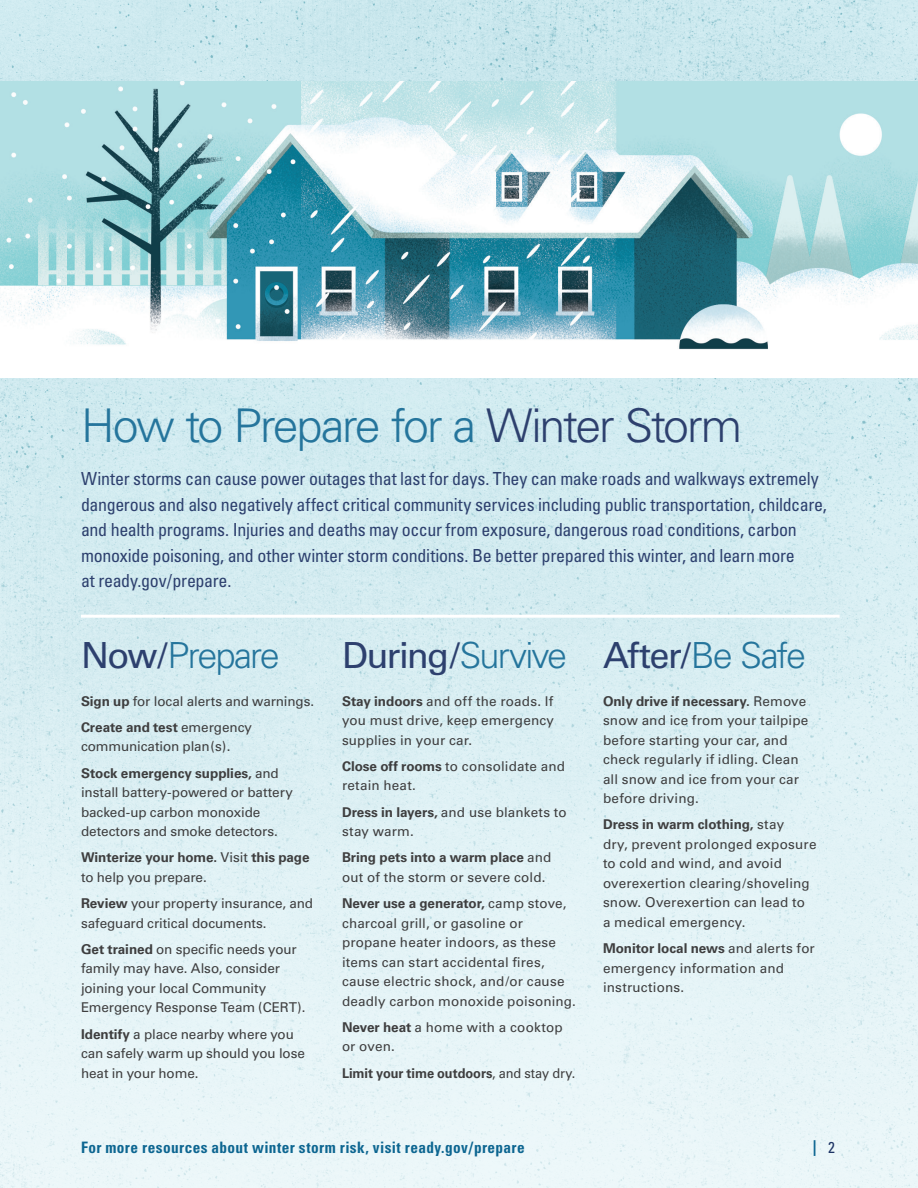
<style>
.page{position:relative;width:918px;height:1188px;background:#fff}
.page>*{position:absolute;margin:0;border:0;box-sizing:border-box;transform-origin:0 0}
.t1{font:300 46.5px "Univers";letter-spacing:-.05em;color:#25759c}
.H3{font:36px "Univers";letter-spacing:-.045em;color:#2d406e}
.t2{font:300 36px "Univers";letter-spacing:-.05em;color:#25759c}
.t3{font:condensed 18px/25.5px "Univers";letter-spacing:-.015em;color:#2d406e}
.t4{font:700 condensed 15.75px "Univers";letter-spacing:.03em;color:#0d6691}
.t5{font:13.5px/19.5px "Univers";letter-spacing:.005em;color:#3e3e3f}
.t6{font:700 13.5px/19.5px "Univers";letter-spacing:-.005em;color:#3e3e3f}
.t7{font:700 13.5px "Univers";letter-spacing:-.005em;color:#3e3e3f;scale:.95 1}
.s1{color:#2d406e}
.s2{font-weight:400;color:#2d406e}
.s3{font-weight:700}
.s4{font-weight:400}
.s5{font-weight:300;color:#25759c}
.s6{font-weight:400;color:#1d3465}
</style>
<div class="page">
<img style="left:0;top:0;width:918px;height:1188px">
<hr style="left:81px;top:615px;width:759px;height:3px;background:#fff">
<img style="left:0;top:81px;width:918px;height:297px">
<h2 class="t1" style="left:81px;top:397px;width:663px">How to Prepare for a <span class="s1">Winter Storm</span></h2>
<p class="t3" style="left:81px;top:466px;width:747px">Winter storms can cause power outages that last for days. They can make roads and walkways extremely dangerous and also negatively affect critical community services including public transportation, childcare, and health programs. Injuries and deaths may occur from exposure, dangerous road conditions, carbon monoxide poisoning, and other winter storm conditions. Be better prepared this winter, and learn more<br>at ready.gov/prepare.</p>
<h3 class="t2" style="left:81px;top:634px;width:200px"><span class="s2">Now/</span>Prepare</h3>
<p class="t5" style="left:81px;top:691px;width:235px"><span class="s3">Sign up</span> for local alerts and warnings.</p>
<p class="t5" style="left:81px;top:717px;width:172px"><span class="s3">Create and test</span> emergency communication plan(s).</p>
<p class="t5" style="left:81px;top:763px;width:213px"><span class="s3">Stock emergency supplies,</span> and install battery-powered or battery backed-up carbon monoxide detectors and smoke detectors.</p>
<p class="t6" style="left:81px;top:848px;width:230px">Winterize your home. <span class="s4">Visit</span> this page <span class="s4">to help you prepare.</span></p>
<p class="t5" style="left:81px;top:894px;width:234px"><span class="s3">Review</span> your property insurance, and safeguard critical documents.</p>
<p class="t5" style="left:81px;top:939px;width:226px"><span class="s3">Get trained</span> on specific needs your family may have. Also, consider joining your local Community<br>Emergency Response Team (CERT).</p>
<p class="t5" style="left:81px;top:1024px;width:226px"><span class="s3">Identify</span> a place nearby where you can safely warm up should you lose heat in your home.</p>
<p class="H3" style="left:342px;top:634px;width:227px">During/<span class="s5">Survive</span></p>
<p class="t5" style="left:342px;top:691px;width:214px;text-align:justify"><span class="s3">Stay indoors</span> and off the roads. If you must drive, keep emergency supplies in your car.</p>
<p class="t5" style="left:342px;top:756px;width:225px"><span class="s3">Close off rooms</span> to consolidate and retain heat.</p>
<p class="t5" style="left:342px;top:802px;width:226px"><span class="s3">Dress in layers,</span> and use blankets to stay warm.</p>
<p class="t5" style="left:342px;top:848px;width:211px"><span class="s3">Bring pets into a warm place</span> and out of the storm or severe cold.</p>
<p class="t5" style="left:342px;top:894px;width:235px"><span class="s3">Never use a generator,</span> camp stove, charcoal grill, or gasoline or propane heater indoors, as these items can start accidental fires, cause electric shock, and/or cause deadly carbon monoxide poisoning.</p>
<p class="t5" style="left:342px;top:1017px;width:222px"><span class="s3">Never heat</span> a home with a cooktop or oven.</p>
<p class="t7" style="left:342px;top:1065px;width:247px">Limit your time outdoors<span class="s4">, and stay dry.</span></p>
<p class="t4" style="left:81px;top:1138px;width:445px">For more resources about winter storm risk, visit ready.gov/prepare</p>
<h3 class="H3" style="left:603px;top:634px;width:205px">After/<span class="s5">Be Safe</span></h3>
<p class="t5" style="left:603px;top:691px;width:207px"><span class="s3">Only drive if necessary.</span> Remove snow and ice from your tailpipe before starting your car, and check regularly if idling. Clean all snow and ice from your car before driving.</p>
<p class="t5" style="left:603px;top:815px;width:215px"><span class="s3">Dress in warm clothing,</span> stay<br>dry, prevent prolonged exposure to cold and wind, and avoid overexertion clearing/shoveling snow. Overexertion can lead to<br>a medical emergency.</p>
<p class="t5" style="left:603px;top:939px;width:213px"><span class="s3">Monitor local news</span> and alerts for emergency information and instructions.</p>
<p class="t4" style="left:813px;top:1136px;width:23px">| <span class="s6">2</span></p>
</div>
